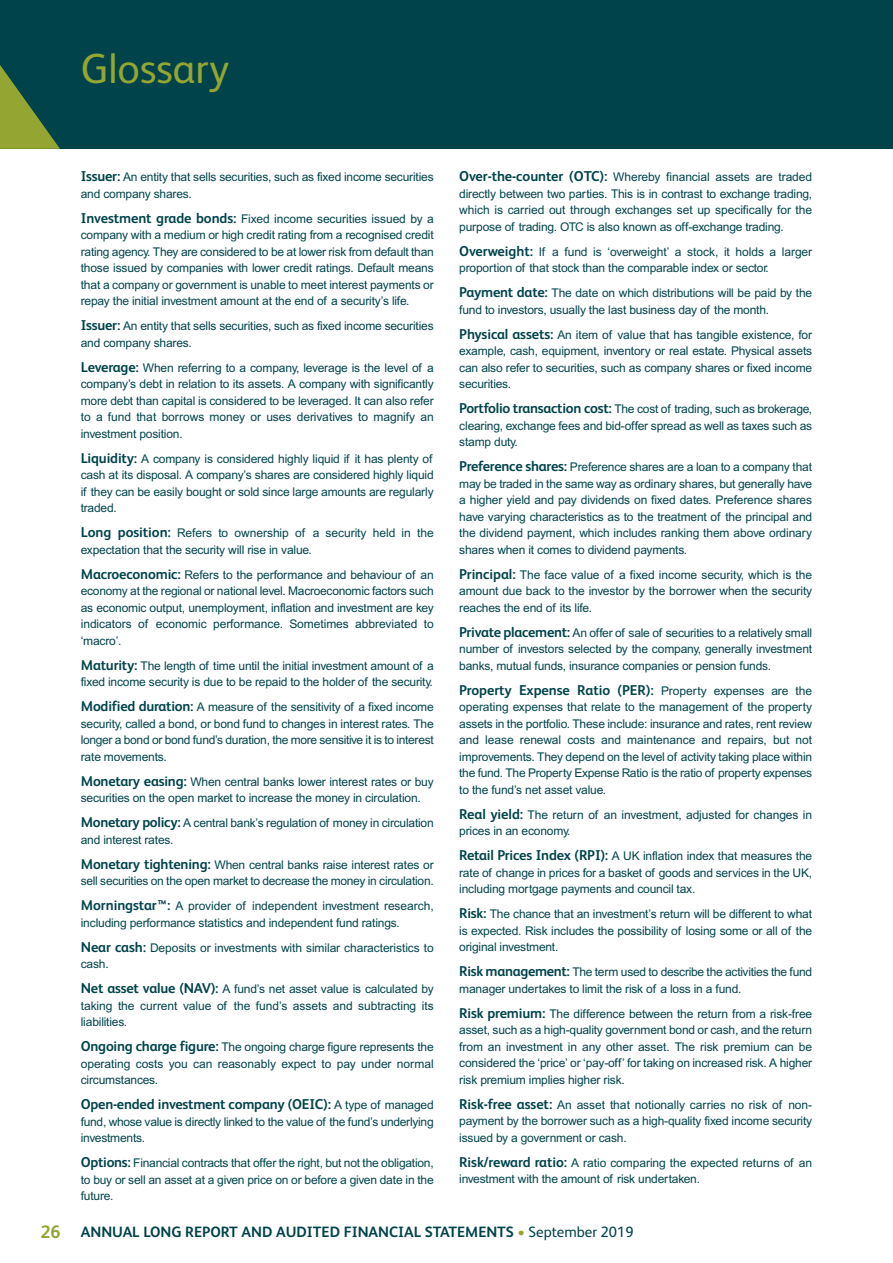
<style>
.page{position:relative;width:893px;height:1263px;background:#fff}
.page>*{position:absolute;margin:0;border:0;box-sizing:border-box;transform-origin:0 0}
.t1{font:42px "FS Albert";color:#94a531}
.t2{font:700 15px "FS Albert";color:#00434b}
.t3{font:700 14.25px "FS Albert";letter-spacing:-.015em;color:#00434b}
.t4{font:12px/16.5px "Arial";letter-spacing:-.015em;color:#00434b;text-align:justify}
.s1{font-family:"FS Albert";font-weight:700;font-size:14.25px}
.s2{font-family:"Arial";font-weight:400;font-size:12px}
.s3{font-size:18px;color:#94a531}
.s4{font-weight:400;color:#94a531}
.s5{font-weight:400}
</style>
<div class="page">
<div style="left:0;top:0;width:893px;height:149px;background:#00434b"></div>
<svg style="left:0;top:65px;width:60px;height:84px"></svg>
<h1 class="t1" style="left:81px;top:54px;width:150px">Glossary</h1>
<p class="t4" style="left:81px;top:170px;width:354px"><span class="s1">Issuer:</span> An entity that sells securities, such as fixed income securities and company shares.</p>
<p class="t4" style="left:81px;top:211px;width:354px"><span class="s1">Investment grade bonds:</span> Fixed income securities issued by a company with a medium or high credit rating from a recognised credit rating agency. They are considered to be at lower risk from default than those issued by companies with lower credit ratings. Default means that a company or government is unable to meet interest payments or repay the initial investment amount at the end of a security’s life.</p>
<p class="t4" style="left:81px;top:319px;width:354px"><span class="s1">Issuer:</span> An entity that sells securities, such as fixed income securities and company shares.</p>
<p class="t4" style="left:81px;top:360px;width:354px"><span class="s1">Leverage:</span> When referring to a company, leverage is the level of a company’s debt in relation to its assets. A company with significantly more debt than capital is considered to be leveraged. It can also refer to a fund that borrows money or uses derivatives to magnify an investment position.</p>
<p class="t4" style="left:81px;top:451px;width:354px"><span class="s1">Liquidity:</span> A company is considered highly liquid if it has plenty of cash at its disposal. A company’s shares are considered highly liquid if they can be easily bought or sold since large amounts are regularly traded.</p>
<p class="t4" style="left:81px;top:526px;width:354px"><span class="s1">Long position:</span> Refers to ownership of a security held in the expectation that the security will rise in value.</p>
<p class="t4" style="left:81px;top:567px;width:354px"><span class="s1">Macroeconomic:</span> Refers to the performance and behaviour of an economy at the regional or national level. Macroeconomic factors such as economic output, unemployment, inflation and investment are key indicators of economic performance. Sometimes abbreviated to ‘macro’.</p>
<p class="t4" style="left:81px;top:658px;width:354px"><span class="s1">Maturity:</span> The length of time until the initial investment amount of a fixed income security is due to be repaid to the holder of the security.</p>
<p class="t4" style="left:81px;top:700px;width:354px"><span class="s1">Modified duration:</span> A measure of the sensitivity of a fixed income security, called a bond, or bond fund to changes in interest rates. The longer a bond or bond fund’s duration, the more sensitive it is to interest rate movements.</p>
<p class="t4" style="left:81px;top:774px;width:354px"><span class="s1">Monetary easing:</span> When central banks lower interest rates or buy securities on the open market to increase the money in circulation.</p>
<p class="t4" style="left:81px;top:816px;width:354px"><span class="s1">Monetary policy:</span> A central bank’s regulation of money in circulation and interest rates.</p>
<p class="t4" style="left:81px;top:857px;width:354px"><span class="s1">Monetary tightening:</span> When central banks raise interest rates or sell securities on the open market to decrease the money in circulation.</p>
<p class="t4" style="left:81px;top:899px;width:354px"><span class="s1">Morningstar™:</span> A provider of independent investment research, including performance statistics and independent fund ratings.</p>
<p class="t4" style="left:81px;top:940px;width:354px"><span class="s1">Near cash:</span> Deposits or investments with similar characteristics to cash.</p>
<p class="t4" style="left:81px;top:982px;width:354px"><span class="s1">Net asset value (NAV):</span> A fund’s net asset value is calculated by taking the current value of the fund’s assets and subtracting its liabilities.</p>
<p class="t4" style="left:81px;top:1040px;width:354px"><span class="s1">Ongoing charge figure:</span> The ongoing charge figure represents the operating costs you can reasonably expect to pay under normal circumstances.</p>
<p class="t3" style="left:81px;top:1099px;width:354px">Open-ended investment company (OEIC): <span class="s2">A type of managed</span></p>
<p class="t4" style="left:81px;top:1114px;width:354px">fund, whose value is directly linked to the value of the fund’s underlying investments.</p>
<p class="t4" style="left:81px;top:1156px;width:354px"><span class="s1">Options:</span> Financial contracts that offer the right, but not the obligation, to buy or sell an asset at a given price on or before a given date in the future.</p>
<p class="t4" style="left:459px;top:170px;width:354px"><span class="s1">Over-the-counter (OTC):</span> Whereby financial assets are traded directly between two parties. This is in contrast to exchange trading, which is carried out through exchanges set up specifically for the purpose of trading. OTC is also known as off-exchange trading.</p>
<p class="t4" style="left:459px;top:244px;width:354px"><span class="s1">Overweight:</span> If a fund is ‘overweight’ a stock, it holds a larger proportion of that stock than the comparable index or sector.</p>
<p class="t4" style="left:459px;top:286px;width:354px"><span class="s1">Payment date:</span> The date on which distributions will be paid by the fund to investors, usually the last business day of the month.</p>
<p class="t4" style="left:459px;top:327px;width:354px"><span class="s1">Physical assets:</span> An item of value that has tangible existence, for example, cash, equipment, inventory or real estate. Physical assets can also refer to securities, such as company shares or fixed income securities.</p>
<p class="t4" style="left:459px;top:402px;width:354px"><span class="s1">Portfolio transaction cost:</span> The cost of trading, such as brokerage, clearing, exchange fees and bid-offer spread as well as taxes such as stamp duty.</p>
<p class="t4" style="left:459px;top:460px;width:354px"><span class="s1">Preference shares:</span> Preference shares are a loan to a company that may be traded in the same way as ordinary shares, but generally have a higher yield and pay dividends on fixed dates. Preference shares have varying characteristics as to the treatment of the principal and the dividend payment, which includes ranking them above ordinary shares when it comes to dividend payments.</p>
<p class="t4" style="left:459px;top:567px;width:354px"><span class="s1">Principal:</span> The face value of a fixed income security, which is the amount due back to the investor by the borrower when the security reaches the end of its life.</p>
<p class="t4" style="left:459px;top:625px;width:354px"><span class="s1">Private placement:</span> An offer of sale of securities to a relatively small number of investors selected by the company, generally investment banks, mutual funds, insurance companies or pension funds.</p>
<p class="t3" style="left:459px;top:685px;width:354px">Property Expense Ratio (PER): <span class="s2">Property expenses are the</span></p>
<p class="t4" style="left:459px;top:700px;width:354px">operating expenses that relate to the management of the property assets in the portfolio. These include: insurance and rates, rent review and lease renewal costs and maintenance and repairs, but not improvements. They depend on the level of activity taking place within the fund. The Property Expense Ratio is the ratio of property expenses to the fund’s net asset value.</p>
<p class="t4" style="left:459px;top:807px;width:354px"><span class="s1">Real yield:</span> The return of an investment, adjusted for changes in prices in an economy.</p>
<p class="t4" style="left:459px;top:849px;width:354px"><span class="s1">Retail Prices Index (RPI):</span> A UK inflation index that measures the rate of change in prices for a basket of goods and services in the UK, including mortgage payments and council tax.</p>
<p class="t4" style="left:459px;top:907px;width:354px"><span class="s1">Risk:</span> The chance that an investment’s return will be different to what is expected. Risk includes the possibility of losing some or all of the original investment.</p>
<p class="t4" style="left:459px;top:965px;width:354px"><span class="s1">Risk management:</span> The term used to describe the activities the fund manager undertakes to limit the risk of a loss in a fund.</p>
<p class="t4" style="left:459px;top:1006px;width:354px"><span class="s1">Risk premium:</span> The difference between the return from a risk-free asset, such as a high-quality government bond or cash, and the return from an investment in any other asset. The risk premium can be considered the ‘price’ or ‘pay-off’ for taking on increased risk. A higher risk premium implies higher risk.</p>
<p class="t4" style="left:459px;top:1097px;width:354px"><span class="s1">Risk-free asset:</span> An asset that notionally carries no risk of non&shy;payment by the borrower such as a high-quality fixed income security issued by a government or cash.</p>
<p class="t4" style="left:459px;top:1155px;width:354px"><span class="s1">Risk/reward ratio:</span> A ratio comparing the expected returns of an investment with the amount of risk undertaken.</p>
<p class="t2" style="left:40px;top:1227px;width:595px"><span class="s3">26</span> ANNUAL LONG REPORT AND AUDITED FINANCIAL STATEMENTS <span class="s4">•</span> <span class="s5">September 2019</span></p>
</div>
